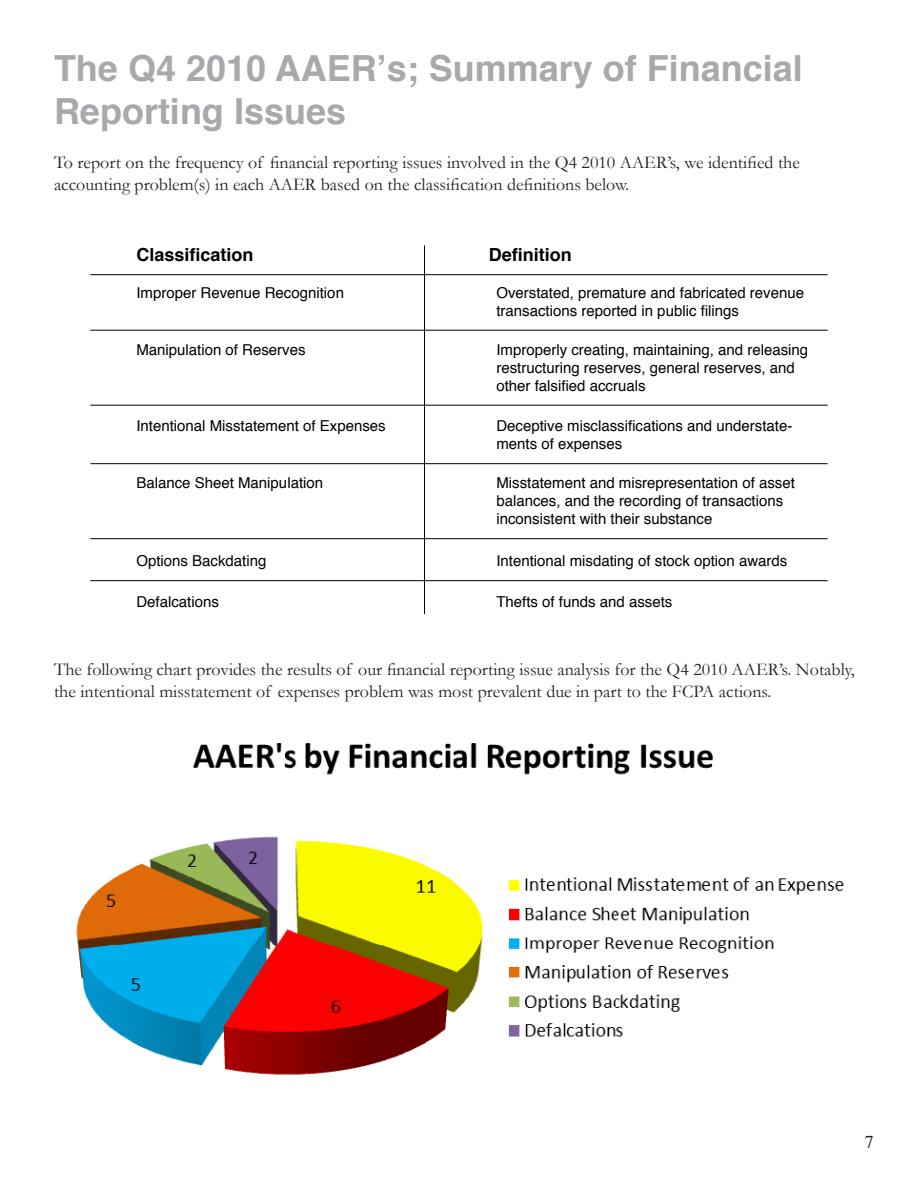
<style>
.page{position:relative;width:918px;height:1188px;background:#fff}
.page>*{position:absolute;margin:0;border:0;box-sizing:border-box;transform-origin:0 0}
.t1{font:700 36px/43.2px "Helvetica";color:#a8a9ad}
.t2{font:18px/21.6px "Garamond";color:#231f20}
.t3{font:700 18px "Helvetica";color:#000}
.t4{font:18px "Times";color:#231f20}
.t5{font:15px/18px "Helvetica";color:#000}
</style>
<div class="page">
<img style="left:76px;top:743px;width:768px;height:332px">
<hr style="left:424px;top:245px;width:1px;height:369px;background:#000">
<hr style="left:90px;top:274px;width:738px;height:1px;background:#000">
<hr style="left:90px;top:330px;width:738px;height:1px;background:#000">
<hr style="left:90px;top:405px;width:738px;height:1px;background:#000">
<hr style="left:90px;top:463px;width:738px;height:1px;background:#000">
<hr style="left:90px;top:538px;width:738px;height:1px;background:#000">
<hr style="left:90px;top:580px;width:738px;height:1px;background:#000">
<p class="t1" style="left:54px;top:47px;width:750px">The Q4 2010 AAER’s; Summary of Financial<br>Reporting Issues</p>
<p class="t2" style="left:54px;top:152px;width:748px">To report on the frequency of financial reporting issues involved in the Q4 2010 AAER’s, we identified the</p>
<p class="t2" style="left:54px;top:173px;width:577px">accounting problem(s) in each AAER based on the classification definitions below.</p>
<p class="t3" style="left:136px;top:240px;width:119px">Classification</p>
<p class="t3" style="left:489px;top:240px;width:84px">Definition</p>
<p class="t5" style="left:136px;top:284px;width:209px">Improper Revenue Recognition</p>
<p class="t5" style="left:496px;top:284px;width:309px">Overstated, premature and fabricated revenue transactions reported in public filings</p>
<p class="t5" style="left:496px;top:341px;width:313px">Improperly creating, maintaining, and releasing restructuring reserves, general reserves, and other falsified accruals</p>
<p class="t5" style="left:496px;top:417px;width:297px">Deceptive misclassifications and understate&shy;ments of expenses</p>
<p class="t5" style="left:496px;top:474px;width:300px">Misstatement and misrepresentation of asset balances, and the recording of transactions inconsistent with their substance</p>
<p class="t5" style="left:496px;top:552px;width:292px">Intentional misdating of stock option awards</p>
<p class="t5" style="left:496px;top:593px;width:177px">Thefts of funds and assets</p>
<p class="t5" style="left:136px;top:341px;width:171px">Manipulation of Reserves</p>
<p class="t5" style="left:136px;top:417px;width:251px">Intentional Misstatement of Expenses</p>
<p class="t5" style="left:136px;top:474px;width:188px">Balance Sheet Manipulation</p>
<p class="t5" style="left:136px;top:552px;width:132px">Options Backdating</p>
<p class="t5" style="left:136px;top:593px;width:84px">Defalcations</p>
<p class="t2" style="left:54px;top:658px;width:802px">The following chart provides the results of our financial reporting issue analysis for the Q4 2010 AAER’s. Notably, the intentional misstatement of expenses problem was most prevalent due in part to the FCPA actions.</p>
<p class="t4" style="left:865px;top:1125px;width:10px">7</p>
</div>
